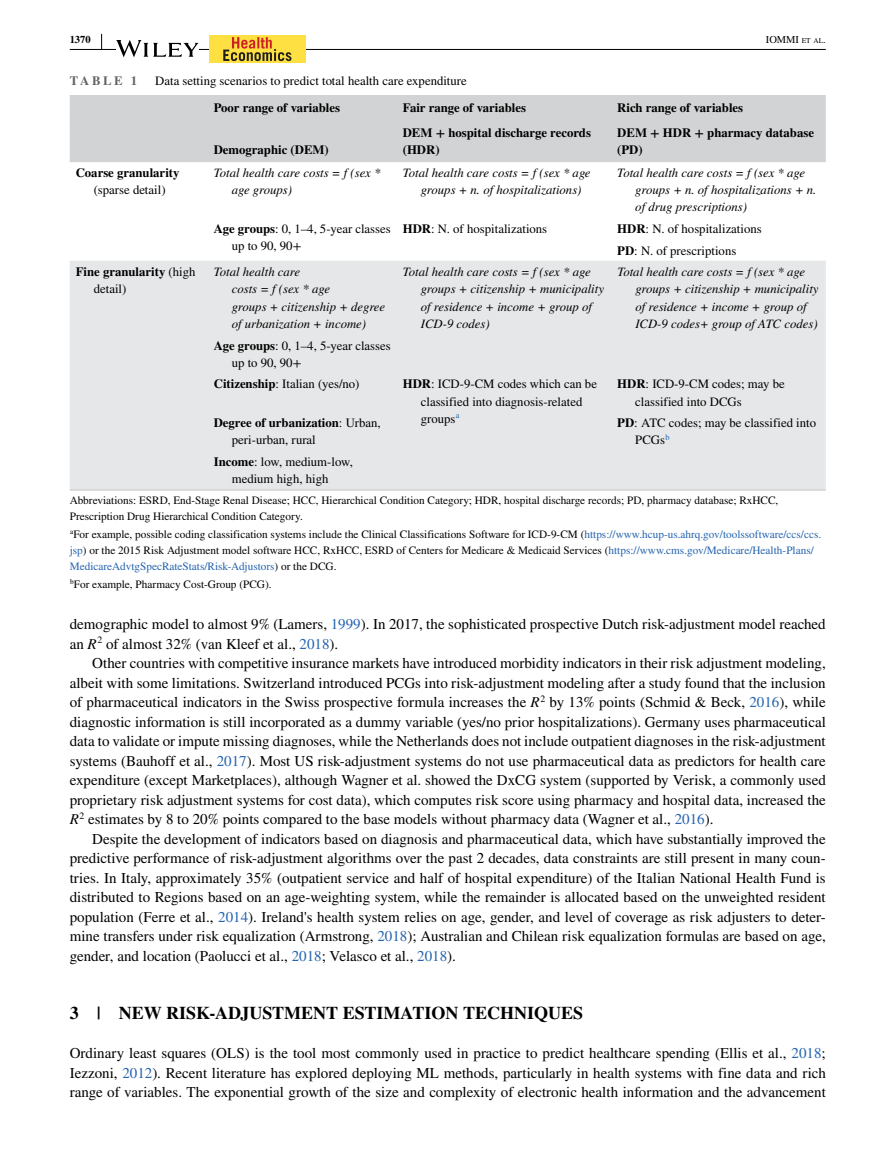
<style>
.page{position:relative;width:893px;height:1174px;background:#fff}
.page>*{position:absolute;margin:0;border:0;box-sizing:border-box;transform-origin:0 0}
.t1{font:700 18px "STIX";color:#000}
.t2{font:15px/19.5px "STIX";color:#000;text-align:justify}
.t3{font:12.75px/17.2px "STIX";color:#000}
.t4{font:italic 12.75px/17.2px "STIX";color:#000}
.t5{font:700 12.75px/17.2px "STIX";color:#000}
.t6{font:700 12.75px "STIX";letter-spacing:.2em;color:#636466}
.t7{font:11.25px/15.8px "STIX";color:#000}
.t8{font:10.5px "STIX";color:#000}
.t9{font:700 10.5px "STIX";color:#000}
.s1{font-size:7.35px}
.s2{font-weight:700}
.s3{font-weight:400}
.s4{color:#2564af}
.s5{font-style:italic}
</style>
<div class="page">
<hr style="left:70px;top:49px;width:756px;height:1px;background:#000">
<svg style="left:116px;top:40px;width:83px;height:17px"></svg>
<div style="left:209px;top:35px;width:97px;height:27px;background:#fee042"></div>
<svg style="left:223px;top:37px;width:68px;height:24px"></svg>
<svg style="left:101px;top:34px;width:1px;height:15px"></svg>
<div style="left:70px;top:95px;width:756px;height:66px;background:#d1d3d4"></div>
<div style="left:70px;top:261px;width:756px;height:228px;background:#e6e7e8"></div>
<hr style="left:70px;top:119px;width:138px;height:1px;background:#d1d3d4">
<hr style="left:70px;top:161px;width:138px;height:1px;background:#d1d3d4">
<hr style="left:208px;top:161px;width:189px;height:1px;background:#d1d3d4">
<hr style="left:397px;top:161px;width:214px;height:1px;background:#d1d3d4">
<hr style="left:611px;top:161px;width:215px;height:1px;background:#d1d3d4">
<hr style="left:70px;top:489px;width:138px;height:2px;background:#d1d3d4">
<hr style="left:208px;top:489px;width:189px;height:2px;background:#d1d3d4">
<hr style="left:397px;top:489px;width:214px;height:2px;background:#d1d3d4">
<hr style="left:611px;top:489px;width:215px;height:2px;background:#d1d3d4">
<p class="t9" style="left:70px;top:34px;width:22px">1370</p>
<p class="t6" style="left:70px;top:73px;width:69px">TABLE 1</p>
<p class="t3" style="left:155px;top:73px;width:313px">Data setting scenarios to predict total health care expenditure</p>
<p class="t8" style="left:766px;top:33px;width:61px">IOMMI <span class="s1">et al</span>.</p>
<p class="t5" style="left:76px;top:164px;width:105px">Coarse granularity</p>
<p class="t3" style="left:94px;top:182px;width:73px">(sparse detail)</p>
<p class="t5" style="left:214px;top:99px;width:128px">Poor range of variables</p>
<p class="t5" style="left:403px;top:99px;width:125px">Fair range of variables</p>
<p class="t5" style="left:617px;top:99px;width:127px">Rich range of variables</p>
<p class="t5" style="left:214px;top:141px;width:117px">Demographic (DEM)</p>
<p class="t5" style="left:403px;top:124px;width:190px">DEM + hospital discharge records (HDR)</p>
<p class="t5" style="left:617px;top:124px;width:198px">DEM + HDR + pharmacy database (PD)</p>
<p class="t4" style="left:232px;top:164px;width:150px;text-indent:-18px">Total health care costs = f (sex * age groups)</p>
<p class="t4" style="left:421px;top:164px;width:171px;text-indent:-18px">Total health care costs = f (sex * age groups + n. of hospitalizations)</p>
<p class="t4" style="left:635px;top:164px;width:183px;text-indent:-18px">Total health care costs = f (sex * age groups + n. of hospitalizations + n. of drug prescriptions)</p>
<p class="t3" style="left:232px;top:221px;width:160px;text-indent:-18px"><span class="s2">Age groups</span>: 0, 1–4, 5-year classes up to 90, 90+</p>
<p class="t3" style="left:403px;top:221px;width:146px"><span class="s2">HDR</span>: N. of hospitalizations</p>
<p class="t3" style="left:617px;top:219px;width:146px;line-height:21.6px"><span class="s2">HDR</span>: N. of hospitalizations<br><span class="s2">PD</span>: N. of prescriptions</p>
<p class="t5" style="left:94px;top:263px;width:103px;text-indent:-18px">Fine granularity <span class="s3">(high detail)</span></p>
<p class="t4" style="left:232px;top:263px;width:155px;text-indent:-18px">Total health care<br>costs = f (sex * age<br>groups + citizenship + degree of urbanization + income)</p>
<p class="t4" style="left:421px;top:263px;width:185px;text-indent:-18px">Total health care costs = f (sex * age groups + citizenship + municipality of residence + income + group of<br>ICD-9 codes)</p>
<p class="t4" style="left:635px;top:263px;width:185px;text-indent:-18px">Total health care costs = f (sex * age groups + citizenship + municipality of residence + income + group of ICD-9 codes+ group of ATC codes)</p>
<p class="t3" style="left:232px;top:337px;width:160px;text-indent:-18px"><span class="s2">Age groups</span>: 0, 1–4, 5-year classes up to 90, 90+</p>
<p class="t3" style="left:214px;top:376px;width:147px"><span class="s2">Citizenship</span>: Italian (yes/no)</p>
<p class="t3" style="left:421px;top:376px;width:178px;text-indent:-18px"><span class="s2">HDR</span>: ICD-9-CM codes which can be classified into diagnosis-related groups<sup>a</sup></p>
<p class="t3" style="left:635px;top:376px;width:151px;text-indent:-18px"><span class="s2">HDR</span>: ICD-9-CM codes; may be classified into DCGs</p>
<p class="t3" style="left:232px;top:415px;width:150px;text-indent:-18px"><span class="s2">Degree of urbanization</span>: Urban, peri-urban, rural</p>
<p class="t3" style="left:635px;top:415px;width:182px;text-indent:-18px"><span class="s2">PD</span>: ATC codes; may be classified into<br>PCGs<sup>b</sup></p>
<p class="t3" style="left:214px;top:454px;width:141px;text-align:center"><span class="s2">Income</span>: low, medium-low, medium high, high</p>
<p class="t7" style="left:70px;top:493px;width:710px">Abbreviations: ESRD, End-Stage Renal Disease; HCC, Hierarchical Condition Category; HDR, hospital discharge records; PD, pharmacy database; RxHCC,<br>Prescription Drug Hierarchical Condition Category.</p>
<p class="t7" style="left:70px;top:527px;width:753px"><sup>a</sup>For example, possible coding classification systems include the Clinical Classifications Software for ICD-9-CM (<span class="s4">https://www.hcup-us.ahrq.gov/toolssoftware/ccs/ccs. jsp</span>) or the 2015 Risk Adjustment model software HCC, RxHCC, ESRD of Centers for Medicare &amp; Medicaid Services (<span class="s4">https://www.cms.gov/Medicare/Health-Plans/<br>MedicareAdvtgSpecRateStats/Risk-Adjustors</span>) or the DCG.</p>
<p class="t7" style="left:70px;top:577px;width:203px"><sup>b</sup>For example, Pharmacy Cost-Group (PCG).</p>
<p class="t2" style="left:70px;top:615px;width:757px">demographic model to almost 9% (Lamers, <span class="s4">1999</span>). In 2017, the sophisticated prospective Dutch risk-adjustment model reached an <span class="s5">R</span><sup>2</sup> of almost 32% (van Kleef et al., <span class="s4">2018</span>).</p>
<p class="t2" style="left:70px;top:654px;width:758px;text-indent:23px">Other countries with competitive insurance markets have introduced morbidity indicators in their risk adjustment modeling, albeit with some limitations. Switzerland introduced PCGs into risk-adjustment modeling after a study found that the inclusion of pharmaceutical indicators in the Swiss prospective formula increases the <span class="s5">R</span><sup>2</sup> by 13% points (Schmid &amp; Beck, <span class="s4">2016</span>), while diagnostic information is still incorporated as a dummy variable (yes/no prior hospitalizations). Germany uses pharmaceutical data to validate or impute missing diagnoses, while the Netherlands does not include outpatient diagnoses in the risk-adjustment systems (Bauhoff et al., <span class="s4">2017</span>). Most US risk-adjustment systems do not use pharmaceutical data as predictors for health care expenditure (except Marketplaces), although Wagner et al. showed the DxCG system (supported by Verisk, a commonly used proprietary risk adjustment systems for cost data), which computes risk score using pharmacy and hospital data, increased the <span class="s5">R</span><sup>2</sup> estimates by 8 to 20% points compared to the base models without pharmacy data (Wagner et al., <span class="s4">2016</span>).</p>
<p class="t2" style="left:70px;top:830px;width:757px;text-indent:23px">Despite the development of indicators based on diagnosis and pharmaceutical data, which have substantially improved the predictive performance of risk-adjustment algorithms over the past 2 decades, data constraints are still present in many coun&shy;tries. In Italy, approximately 35% (outpatient service and half of hospital expenditure) of the Italian National Health Fund is distributed to Regions based on an age-weighting system, while the remainder is allocated based on the unweighted resident population (Ferre et al., <span class="s4">2014</span>). Ireland's health system relies on age, gender, and level of coverage as risk adjusters to deter&shy;mine transfers under risk equalization (Armstrong, <span class="s4">2018</span>); Australian and Chilean risk equalization formulas are based on age, gender, and location (Paolucci et al., <span class="s4">2018</span>; Velasco et al., <span class="s4">2018</span>).</p>
<p class="t1" style="left:70px;top:1002px;width:515px">3 | NEW RISK-ADJUSTMENT ESTIMATION TECHNIQUES</p>
<p class="t2" style="left:70px;top:1044px;width:758px">Ordinary least squares (OLS) is the tool most commonly used in practice to predict healthcare spending (Ellis et al., <span class="s4">2018</span>; Iezzoni, <span class="s4">2012</span>). Recent literature has explored deploying ML methods, particularly in health systems with fine data and rich range of variables. The exponential growth of the size and complexity of electronic health information and the advancement</p>
</div>
